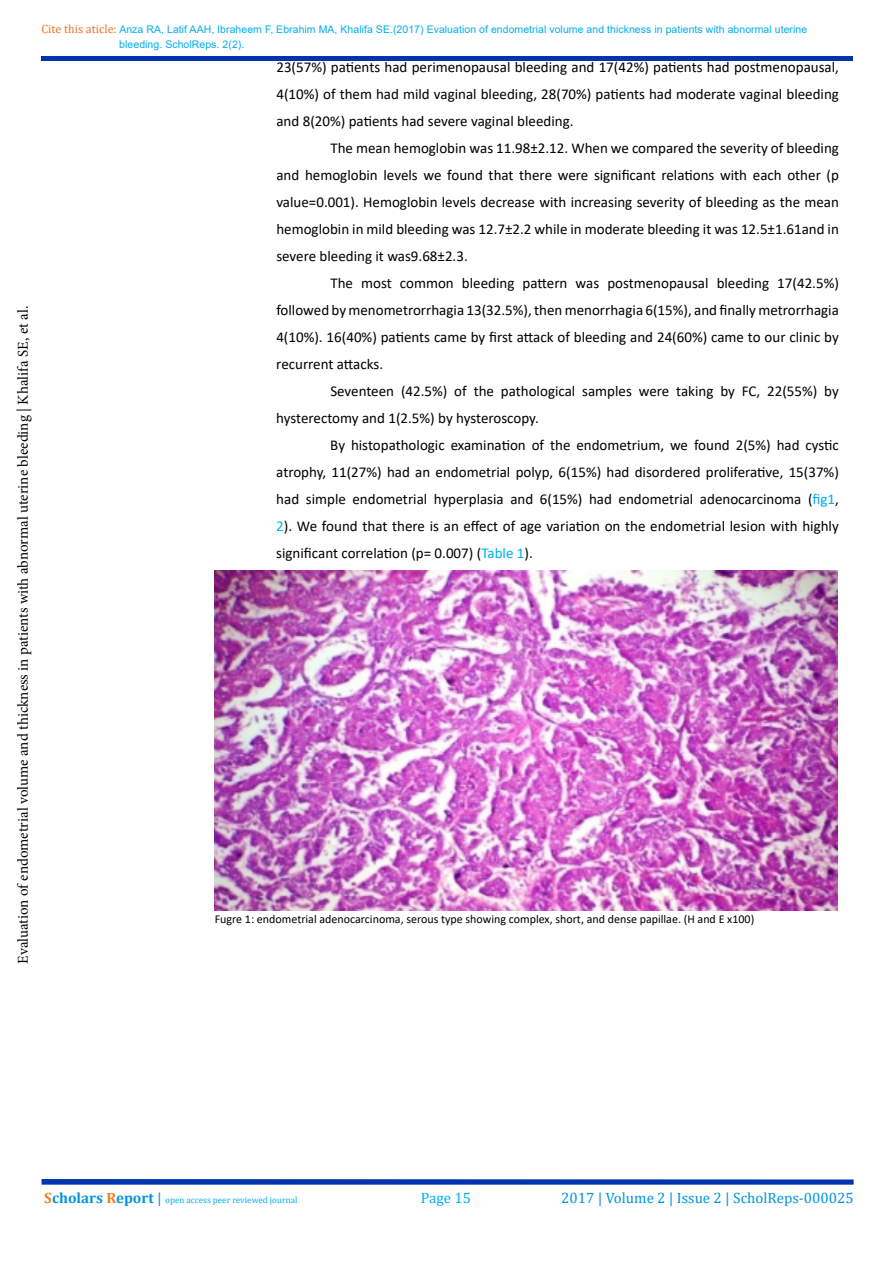
<style>
.page{position:relative;width:893px;height:1263px;background:#fff}
.page>*{position:absolute;margin:0;border:0;box-sizing:border-box;transform-origin:0 0}
.t1{font:15px/27px "Calibri";color:#000;text-align:justify}
.t2{font:15px "Minion Pro";color:#000}
.t3{font:15px "Cambria";color:#0095da}
.t4{font:700 15px "Cambria";color:#0095da}
.t5{font:15px "Cambria";color:#00aeef}
.t6{font:12px "Calibri";color:#000}
.t7{font:12px "Cambria";color:#f37121}
.t8{font:10.5px "Arial";letter-spacing:.005em;color:#00aeef}
.t9{font:9px "Cambria";color:#00aeef}
.s1{color:#00aeef}
.s2{color:#ec8423}
.s3{color:#ec8424}
.s4{font-weight:400}
</style>
<div class="page">
<svg style="left:42px;top:1179px;width:812px;height:6px"></svg>
<div style="left:41px;top:56px;width:812px;height:5px;background:#0034af"></div>
<img style="left:215px;top:570px;width:623px;height:341px">
<p class="t2" style="left:13px;top:963px;width:659px;rotate:-90deg">Evaluation ofendometrial volume and thickness in patients with abnormal uterine bleeding | Khalifa SE, et al.</p>
<p class="t7" style="left:42px;top:22px;width:77px">Cite this aticle:</p>
<p class="t8" style="left:119px;top:22px;width:689px">Anza RA, Latif AAH, Ibraheem ,F Ebrahim MA, Khalifa SE (. 2017) Evaluation of endometrial volume and thickness in patients with abnormal uterine</p>
<p class="t8" style="left:119px;top:37px;width:127px">bleeding. ScholReps . (2)2.</p>
<p class="t1" style="left:276px;top:53px;width:564px">23(57%) patients had perimenopausal bleeding and 17(42%) patients had postmenopausal, (4 10%) of them had mild vaginal bleeding, 28(70%) patients had moderate vaginal bleeding and (8 20%) patients had severe vaginal bleeding.</p>
<p class="t1" style="left:330px;top:134px;width:510px">The mean hemoglobin was 11.98±2.12. When we compared the severity of bleeding</p>
<p class="t1" style="left:276px;top:161px;width:564px">and hemoglobin levels we found that there were significant relations with each other p(</p>
<p class="t1" style="left:276px;top:188px;width:564px">value=0.001 .) Hemoglobin levels decrease with increasing severity of bleeding as the mean</p>
<p class="t1" style="left:276px;top:215px;width:564px">hemoglobin in mild bleeding was 12.7±2.2 while in moderate bleeding it was 12.5±1.61and in</p>
<p class="t1" style="left:276px;top:242px;width:193px">severe bleeding it was9.68±2.3.</p>
<p class="t1" style="left:777px;top:269px;width:63px">17)42.5%(</p>
<p class="t1" style="left:330px;top:269px;width:24px">The</p>
<p class="t1" style="left:276px;top:296px;width:564px">followedbymenometrorrhagia 13(32.5% ,) thenmenorrhagia (6 15% ,) and finally metrorrhagia</p>
<p class="t1" style="left:276px;top:323px;width:564px">(4 10% .) 16(40%) patients came by first attack of bleeding and 24(60%) came to our clinic by</p>
<p class="t1" style="left:276px;top:350px;width:108px">recurrent attacks.</p>
<p class="t1" style="left:824px;top:377px;width:16px">by</p>
<p class="t1" style="left:462px;top:269px;width:54px">bleeding</p>
<p class="t1" style="left:607px;top:269px;width:103px">postmenopausal</p>
<p class="t1" style="left:717px;top:269px;width:54px">bleeding</p>
<p class="t1" style="left:523px;top:269px;width:46px">pattern</p>
<p class="t1" style="left:361px;top:269px;width:32px">most</p>
<p class="t1" style="left:400px;top:269px;width:55px">common</p>
<p class="t1" style="left:576px;top:269px;width:25px">was</p>
<p class="t1" style="left:401px;top:377px;width:48px">(42.5%)</p>
<p class="t1" style="left:767px;top:377px;width:52px">22(55%)</p>
<p class="t1" style="left:454px;top:377px;width:14px">of</p>
<p class="t1" style="left:474px;top:377px;width:22px">the</p>
<p class="t1" style="left:501px;top:377px;width:76px">pathological</p>
<p class="t1" style="left:582px;top:377px;width:51px">samples</p>
<p class="t1" style="left:676px;top:377px;width:39px">taking</p>
<p class="t1" style="left:720px;top:377px;width:16px">by</p>
<p class="t1" style="left:330px;top:377px;width:65px">Seventeen</p>
<p class="t1" style="left:276px;top:404px;width:264px">hysterectomy and (1 2.5%) by hysteroscopy.</p>
<p class="t1" style="left:330px;top:431px;width:510px">By histopathologic examination of the endometrium, we found (2 5%) had cystic</p>
<p class="t1" style="left:276px;top:458px;width:564px">atrophy, 11(27%) had an endometrial polyp, (6 15%) had disordered proliferative, 15)37%(</p>
<p class="t1" style="left:276px;top:485px;width:564px">had simple endometrial hyperplasia and (6 15%) had endometrial adenocarcinoma (<span class="s1">fig1</span>,</p>
<p class="t1" style="left:276px;top:512px;width:564px">.)<span class="s1">2</span> We found that there is an effect of age variation on the endometrial lesion with highly</p>
<p class="t1" style="left:276px;top:539px;width:258px">significant correlation =p( 0.007) (<span class="s1">Table</span> .(<span class="s1">1</span></p>
<p class="t1" style="left:742px;top:377px;width:20px">FC,</p>
<p class="t1" style="left:639px;top:377px;width:32px">were</p>
<p class="t6" style="left:215px;top:911px;width:541px">Fugre 1: endometrial adenocarcinoma, serous type showing complex, short, and dense papillae H(. and E x100(</p>
<p class="t4" style="left:44px;top:1187px;width:119px"><span class="s2">S</span>cholars <span class="s3">R</span>eport <span class="s4">|</span></p>
<p class="t9" style="left:165px;top:1194px;width:134px">open access peer reviewed journal</p>
<p class="t5" style="left:421px;top:1189px;width:52px">Page 15</p>
<p class="t3" style="left:561px;top:1189px;width:294px">2017 | Volume 2 | Issue 2 | ScholReps-000025</p>
</div>
